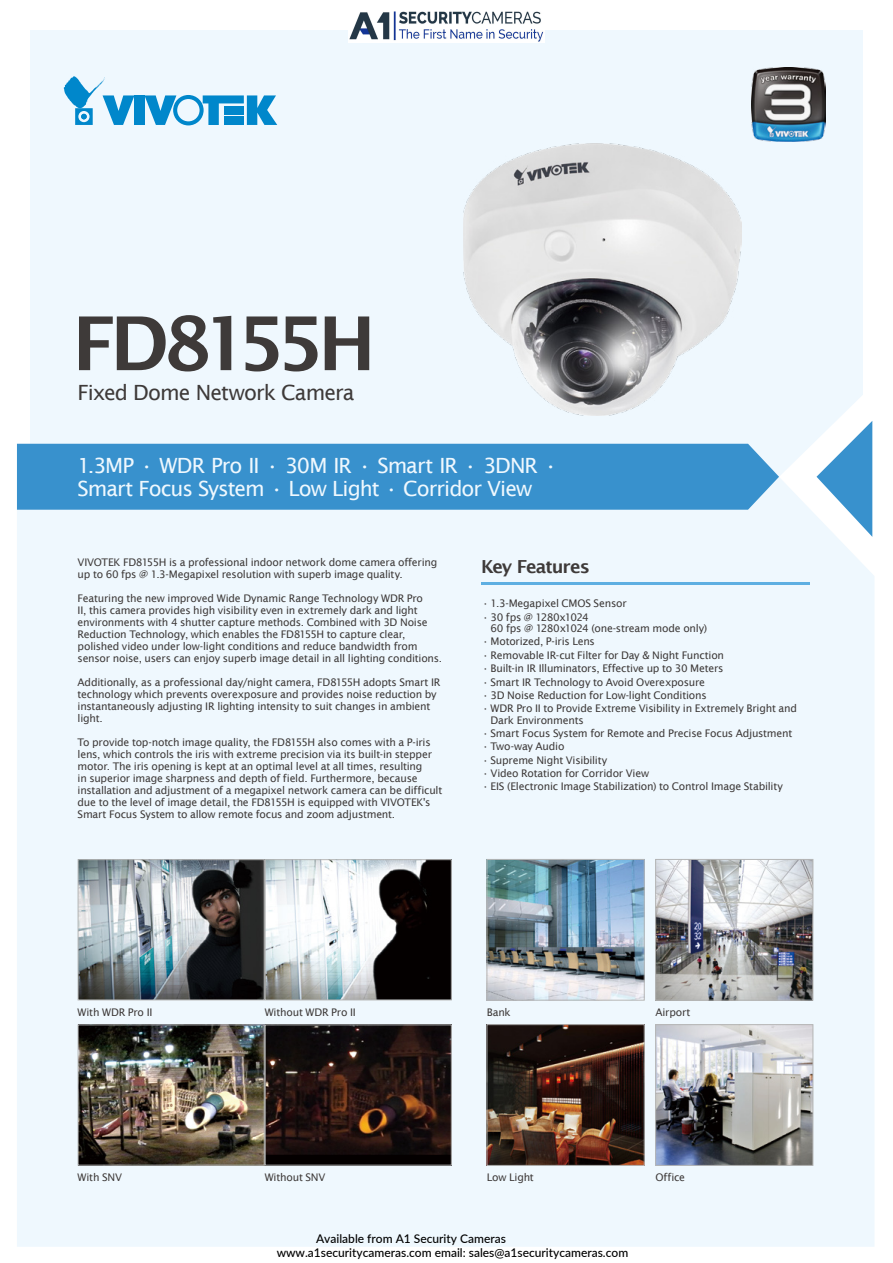
<style>
.page{position:relative;width:893px;height:1263px;background:#fff}
.page>*{position:absolute;margin:0;border:0;box-sizing:border-box;transform-origin:0 0}
.t1{font:600 74.25px "Lucida Sans";letter-spacing:-.095em;color:#3e3a39}
.t2{font:21px/22.5px "Lucida Sans";letter-spacing:-.045em;color:#eff8fe}
.t3{font:21px "Lucida Sans";letter-spacing:-.045em;color:#3e3a39}
.t4{font:600 18px "Lucida Sans";letter-spacing:-.055em;color:#3e3a39}
.t5{font:500 12px/14.4px "Lato";color:#000}
.t6{font:10.5px/12px "Lucida Sans";letter-spacing:-.02em;color:#3e3a39}
</style>
<div class="page">
<div style="left:17px;top:30px;width:856px;height:447px;background:#eff8fe"></div>
<img style="left:348px;top:11px;width:197px;height:32px">
<div style="left:17px;top:477px;width:857px;height:770px;background:#eff8fe"></div>
<div style="left:17px;top:444px;width:762px;height:66px;background:#3891cd"></div>
<svg style="left:816px;top:421px;width:56px;height:116px"></svg>
<div style="left:134px;top:95px;width:11px;height:30px;background:#0087cb"></div>
<svg style="left:145px;top:95px;width:132px;height:30px"></svg>
<svg style="left:64px;top:76px;width:70px;height:49px"></svg>
<img style="left:752px;top:68px;width:73px;height:73px">
<hr style="left:481px;top:583px;width:328px;height:2px;background:#5eafe2">
<img style="left:489px;top:861px;width:153px;height:137px">
<div style="left:487px;top:859px;width:157px;height:141px;border:1px solid #b5b6b6"></div>
<img style="left:489px;top:1026px;width:153px;height:137px">
<img style="left:657px;top:861px;width:154px;height:137px">
<div style="left:655px;top:859px;width:158px;height:141px;border:1px solid #b5b6b6"></div>
<img style="left:657px;top:1026px;width:154px;height:137px">
<div style="left:655px;top:1024px;width:158px;height:141px;border:1px solid #b5b6b6"></div>
<img style="left:80px;top:861px;width:370px;height:137px">
<div style="left:78px;top:859px;width:187px;height:141px;border:1px solid #b5b6b6"></div>
<img style="left:80px;top:1026px;width:370px;height:137px">
<div style="left:78px;top:1024px;width:187px;height:141px;border:1px solid #b5b6b6"></div>
<div style="left:265px;top:859px;width:187px;height:141px;border:1px solid #b5b6b6"></div>
<div style="left:265px;top:1024px;width:187px;height:141px;border:1px solid #b5b6b6"></div>
<img style="left:464px;top:144px;width:278px;height:271px">
<p class="t1" style="left:72px;top:301px;width:305px">FD8155H</p>
<p class="t3" style="left:78px;top:380px;width:278px">Fixed Dome Network Camera</p>
<p class="t2" style="left:78px;top:454px;width:481px">1.3MP • WDR Pro II • 30M IR • Smart IR • 3DNR •<br>Smart Focus System • Low Light • Corridor View</p>
<p class="t6" style="left:78px;top:556px;width:361px">VIVOTEK FD8155H is a professional indoor network dome camera offering up to 60 fps @ 1.3-Megapixel resolution with superb image quality.</p>
<p class="t6" style="left:78px;top:592px;width:366px">Featuring the new improved Wide Dynamic Range Technology WDR Pro<br>II, this camera provides high visibility even in extremely dark and light environments with 4 shutter capture methods. Combined with 3D Noise Reduction Technology, which enables the FD8155H to capture clear, polished video under low-light conditions and reduce bandwidth from sensor noise, users can enjoy superb image detail in all lighting conditions.</p>
<p class="t6" style="left:78px;top:676px;width:364px">Additionally, as a professional day/night camera, FD8155H adopts Smart IR technology which prevents overexposure and provides noise reduction by instantaneously adjusting IR lighting intensity to suit changes in ambient light.</p>
<p class="t6" style="left:78px;top:736px;width:366px">To provide top-notch image quality, the FD8155H also comes with a P-iris lens, which controls the iris with extreme precision via its built-in stepper motor. The iris opening is kept at an optimal level at all times, resulting<br>in superior image sharpness and depth of field. Furthermore, because installation and adjustment of a megapixel network camera can be difficult due to the level of image detail, the FD8155H is equipped with VIVOTEK's Smart Focus System to allow remote focus and zoom adjustment.</p>
<p class="t4" style="left:481px;top:556px;width:110px">Key Features</p>
<p class="t6" style="left:482px;top:598px;width:146px">• 1.3-Megapixel CMOS Sensor</p>
<p class="t6" style="left:491px;top:611px;width:218px;line-height:11.2px;text-indent:-9px">• 30 fps @ 1280x1024<br>60 fps @ 1280x1024 (one-stream mode only)</p>
<p class="t6" style="left:482px;top:636px;width:114px">• Motorized, P-iris Lens</p>
<p class="t6" style="left:482px;top:649px;width:244px">• Removable IR-cut Filter for Day &amp; Night Function</p>
<p class="t6" style="left:482px;top:662px;width:243px">• Built-in IR Illuminators, Effective up to 30 Meters</p>
<p class="t6" style="left:482px;top:676px;width:224px">• Smart IR Technology to Avoid Overexposure</p>
<p class="t6" style="left:482px;top:689px;width:226px">• 3D Noise Reduction for Low-light Conditions</p>
<p class="t6" style="left:491px;top:703px;width:308px;line-height:11.2px;text-indent:-9px">• WDR Pro II to Provide Extreme Visibility in Extremely Bright and<br>Dark Environments</p>
<p class="t6" style="left:482px;top:727px;width:312px">• Smart Focus System for Remote and Precise Focus Adjustment</p>
<p class="t6" style="left:482px;top:740px;width:84px">• Two-way Audio</p>
<p class="t6" style="left:482px;top:754px;width:127px">• Supreme Night Visibility</p>
<p class="t6" style="left:482px;top:767px;width:169px">• Video Rotation for Corridor View</p>
<p class="t6" style="left:482px;top:781px;width:302px">• EIS (Electronic Image Stabilization) to Control Image Stability</p>
<p class="t6" style="left:78px;top:1006px;width:76px">With WDR Pro II</p>
<p class="t6" style="left:78px;top:1171px;width:46px">With SNV</p>
<p class="t6" style="left:265px;top:1006px;width:93px">Without WDR Pro II</p>
<p class="t6" style="left:265px;top:1171px;width:62px">Without SNV</p>
<p class="t6" style="left:487px;top:1006px;width:26px">Bank</p>
<p class="t6" style="left:487px;top:1171px;width:49px">Low Light</p>
<p class="t6" style="left:655px;top:1006px;width:37px">Airport</p>
<p class="t6" style="left:655px;top:1171px;width:31px">Office</p>
<p class="t5" style="left:277px;top:1231px;width:353px;text-indent:39px">Available from A1 Security Cameras www.a1securitycameras.com email: sales@a1securitycameras.com</p>
</div>
